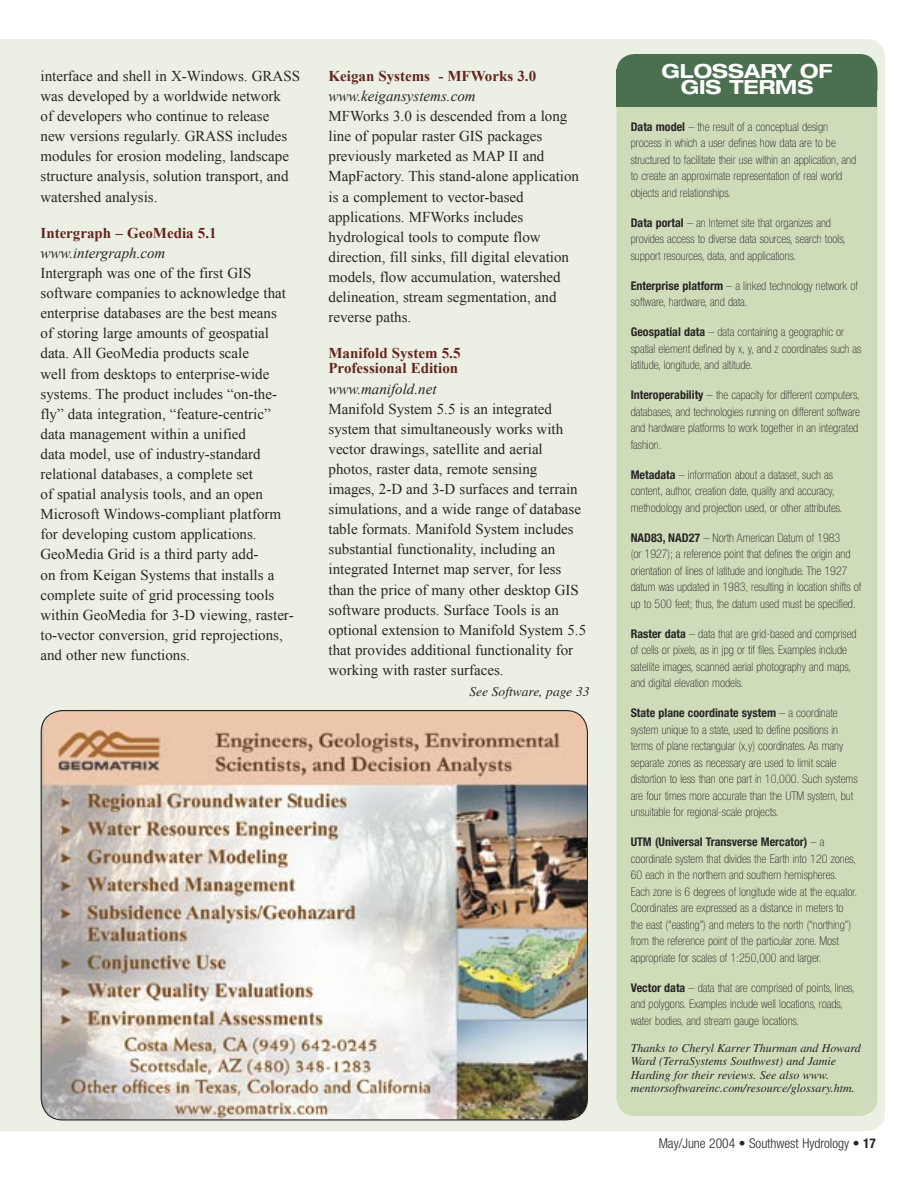
<style>
.page{position:relative;width:918px;height:1188px;background:#fff}
.page>*{position:absolute;margin:0;border:0;box-sizing:border-box;transform-origin:0 0}
.Body{font:700 expanded 19.5px/16.5px "Helvetica Neue LT";color:#fff;text-align:center}
.Body-2{font:15px/20.1px "Times New Roman";color:#272525}
.Contact_line{font:15px/20.1px "Times New Roman";color:#272525}
.Body-3{font:700 15px/15px "Times New Roman";color:#64241f}
.t1{font:300 condensed 13.5px "Helvetica Neue LT";color:#272525}
.Tag_line{font:italic 13.5px "Times";color:#272525}
.Body-4{font:100 condensed 12px/16.5px "Helvetica Neue LT";color:#272525}
.Contact_line-2{font:italic 12px/13.5px "Times";color:#272525}
.s1{font-weight:700;color:#64241f}
.s2{font-style:italic}
.s3{font-weight:700}
</style>
<div class="page">
<div style="left:0;top:39px;width:885px;height:1092px;background:#ecf0e4"></div>
<img style="left:40px;top:709px;width:549px;height:411px">
<div style="left:616px;top:107px;width:262px;height:1009px;background:#cfdcba"></div>
<div style="left:616px;top:69px;width:262px;height:38px;background:#4b7050"></div>
<svg style="left:616px;top:54px;width:262px;height:51px"></svg>
<p class="Contact_line" style="left:40px;top:66px;width:261px">interface and shell in X-Windows. GRASS was developed by a worldwide network<br>of developers who continue to release<br>new versions regularly. GRASS includes modules for erosion modeling, landscape structure analysis, solution transport, and watershed analysis.</p>
<p class="Body-2" style="left:40px;top:223px;width:255px"><span class="s1">Intergraph – GeoMedia 5.1 </span><span class="s2">www.intergraph.com<br></span>Intergraph was one of the first GIS software companies to acknowledge that enterprise databases are the best means<br>of storing large amounts of geospatial data. All GeoMedia products scale<br>well from desktops to enterprise-wide systems. The product includes “on-the&shy;fly” data integration, “feature-centric” data management within a unified<br>data model, use of industry-standard relational databases, a complete set<br>of spatial analysis tools, and an open Microsoft Windows-compliant platform for developing custom applications.<br>GeoMedia Grid is a third party add-<br>on from Keigan Systems that installs a complete suite of grid processing tools within GeoMedia for 3-D viewing, raster&shy;to-vector conversion, grid reprojections, and other new functions.</p>
<p class="Body-2" style="left:328px;top:66px;width:252px"><span class="s1">Keigan Systems - MFWorks 3.0 </span><span class="s2">www.keigansystems.com<br></span>MFWorks 3.0 is descended from a long line of popular raster GIS packages previously marketed as MAP II and MapFactory. This stand-alone application is a complement to vector-based applications. MFWorks includes hydrological tools to compute flow direction, fill sinks, fill digital elevation models, flow accumulation, watershed delineation, stream segmentation, and reverse paths.</p>
<p class="Body-3" style="left:328px;top:346px;width:133px">Manifold System 5.5<br>Professional Edition</p>
<p class="Body-2" style="left:328px;top:378px;width:259px"><span class="s2">www.manifold.net<br></span>Manifold System 5.5 is an integrated system that simultaneously works with vector drawings, satellite and aerial photos, raster data, remote sensing images, 2-D and 3-D surfaces and terrain simulations, and a wide range of database table formats. Manifold System includes substantial functionality, including an integrated Internet map server, for less than the price of many other desktop GIS software products. Surface Tools is an optional extension to Manifold System 5.5 that provides additional functionality for working with raster surfaces.</p>
<p class="Tag_line" style="left:469px;top:684px;width:122px">See Software, page 33</p>
<p class="Body" style="left:661px;top:62px;width:173px">GLOSSARY OF<br>GIS TERMS</p>
<p class="Body-4" style="left:631px;top:118px;width:227px"><span class="s3">Data model</span> – the result of a conceptual design process in which a user defines how data are to be structured to facilitate their use within an application, and to create an approximate representation of real world objects and relationships.</p>
<p class="Body-4" style="left:631px;top:214px;width:217px"><span class="s3">Data portal</span> – an Internet site that organizes and provides access to diverse data sources, search tools, support resources, data, and applications.</p>
<p class="Body-4" style="left:631px;top:277px;width:229px"><span class="s3">Enterprise platform</span> – a linked technology network of software, hardware, and data.</p>
<p class="Body-4" style="left:631px;top:324px;width:232px"><span class="s3">Geospatial data</span> – data containing a geographic or spatial element defined by x, y, and z coordinates such as latitude, longitude, and altitude.</p>
<p class="Body-4" style="left:631px;top:387px;width:231px"><span class="s3">Interoperability</span> – the capacity for different computers, databases, and technologies running on different software and hardware platforms to work together in an integrated fashion.</p>
<p class="Body-4" style="left:631px;top:466px;width:213px"><span class="s3">Metadata</span> – information about a dataset, such as content, author, creation date, quality and accuracy, methodology and projection used, or other attributes.</p>
<p class="Body-4" style="left:631px;top:529px;width:232px"><span class="s3">NAD83, NAD27</span> – North American Datum of 1983<br>(or 1927); a reference point that defines the origin and orientation of lines of latitude and longitude. The 1927 datum was updated in 1983, resulting in location shifts of up to 500 feet; thus, the datum used must be specified.</p>
<p class="Body-4" style="left:631px;top:625px;width:227px"><span class="s3">Raster data</span> – data that are grid-based and comprised of cells or pixels, as in jpg or tif files. Examples include satellite images, scanned aerial photography and maps, and digital elevation models.</p>
<p class="Body-4" style="left:631px;top:705px;width:228px"><span class="s3">State plane coordinate system</span> – a coordinate system unique to a state, used to define positions in terms of plane rectangular (x,y) coordinates. As many separate zones as necessary are used to limit scale distortion to less than one part in 10,000. Such systems are four times more accurate than the UTM system, but unsuitable for regional-scale projects.</p>
<p class="Body-4" style="left:631px;top:834px;width:228px"><span class="s3">UTM (Universal Transverse Mercator)</span> – a coordinate system that divides the Earth into 120 zones, 60 each in the northern and southern hemispheres.<br>Each zone is 6 degrees of longitude wide at the equator.<br>Coordinates are expressed as a distance in meters to the east (“easting”) and meters to the north (“northing”) from the reference point of the particular zone. Most appropriate for scales of 1:250,000 and larger.</p>
<p class="Body-4" style="left:631px;top:979px;width:225px"><span class="s3">Vector data</span> – data that are comprised of points, lines, and polygons. Examples include well locations, roads, water bodies, and stream gauge locations.</p>
<p class="Contact_line-2" style="left:631px;top:1041px;width:232px">Thanks to Cheryl Karrer Thurman and Howard Ward (TerraSystems Southwest) and Jamie Harding for their reviews. See also www. mentorsoftwareinc.com/resource/glossary.htm.</p>
<p class="t1" style="left:659px;top:1135px;width:219px">May/June 2004 • Southwest Hydrology • <span class="s3">17</span></p>
</div>
